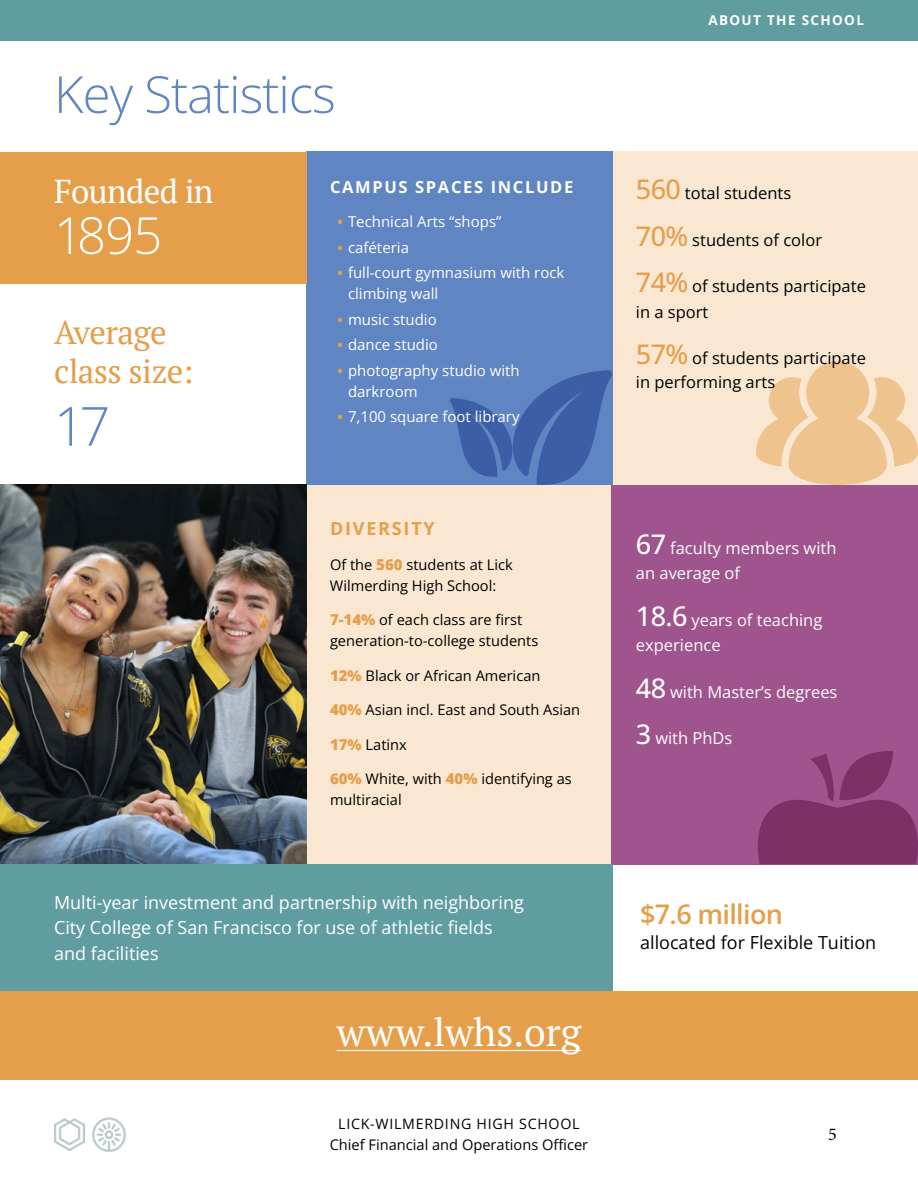
<style>
.page{position:relative;width:918px;height:1188px;background:#fff}
.page>*{position:absolute;margin:0;border:0;box-sizing:border-box;transform-origin:0 0}
.t1{font:300 54px "Open Sans";color:#6085c3}
.t2{font:300 51px "Open Sans";letter-spacing:-.02em;color:#6085c3}
.t3{font:300 51px "Open Sans";color:#fff}
.t4{font:39px "PT Serif";color:#fff}
.t5{font:33px/39px "PT Serif";letter-spacing:-.02em;color:#e59f4b}
.t6{font:33px "PT Serif";letter-spacing:-.02em;color:#fff}
.t7{font:600 27px "Open Sans";letter-spacing:-.025em;color:#e59f4b}
.t8{font:18px/25.5px "Open Sans";color:#fff}
.t9{font:18px "Open Sans";color:#000}
.t10{font:700 18px "Open Sans";letter-spacing:.1em;color:#e59f4b}
.t11{font:18px "Minion Pro";color:#000}
.t12{font:16.5px/25.5px "Open Sans";color:#000}
.t13{font:16.5px/25.5px "Open Sans";color:#fff}
.t14{font:700 16.5px "Open Sans";letter-spacing:.1em;color:#fff}
.t15{font:15px/21px "Open Sans";color:#fff}
.t16{font:14.7px/21px "Open Sans";color:#000}
.t17{font:14.25px "Open Sans";letter-spacing:.05em;color:#000}
.t18{font:700 13.5px "Open Sans";letter-spacing:.1em;color:#fff}
.s1{font-weight:700;font-size:14.25px;color:#e59f4b}
.s2{font-weight:800;font-size:15px;color:#e59f4b}
.s3{font-weight:500;font-size:27px;color:#e59f4b}
.s4{font-weight:500;font-size:27px}
</style>
<div class="page">
<img style="left:54px;top:1118px;width:31px;height:33px">
<img style="left:92px;top:1118px;width:34px;height:34px">
<div style="left:612px;top:152px;width:306px;height:333px;background:#f9e7d2"></div>
<svg style="left:756px;top:361px;width:162px;height:124px"></svg>
<div style="left:306px;top:485px;width:306px;height:379px;background:#f9e7d2"></div>
<div style="left:612px;top:485px;width:306px;height:379px;background:#9f548d"></div>
<div style="left:306px;top:152px;width:306px;height:333px;background:#6085c3"></div>
<div style="left:0;top:864px;width:612px;height:127px;background:#609da1"></div>
<div style="left:0;top:152px;width:306px;height:132px;background:#e59f4b"></div>
<div style="left:0;top:991px;width:918px;height:89px;background:#e59f4b"></div>
<img style="left:0;top:485px;width:306px;height:379px">
<svg style="left:450px;top:370px;width:162px;height:115px"></svg>
<svg style="left:758px;top:751px;width:160px;height:113px"></svg>
<hr style="left:337px;top:1050px;width:244px;height:1px;background:#fff">
<div style="left:0;top:0;width:918px;height:40px;background:#609da1"></div>
<h2 class="t2" style="left:54px;top:59px;width:283px">Key Statistics</h2>
<h3 class="t6" style="left:54px;top:170px;width:161px">Founded in</h3>
<h2 class="t3" style="left:54px;top:200px;width:110px">1895</h2>
<h3 class="t5" style="left:54px;top:312px;width:141px">Average class size:</h3>
<h1 class="t1" style="left:54px;top:389px;width:58px">17</h1>
<p class="t14" style="left:330px;top:175px;width:245px">CAMPUS SPACES INCLUDE</p>
<p class="t15" style="left:338px;top:211px;width:165px"><span class="s1">•</span> Technical Arts “shops”</p>
<p class="t15" style="left:338px;top:236px;width:73px"><span class="s1">•</span> caféteria</p>
<p class="t15" style="left:348px;top:262px;width:218px;text-indent:-10px"><span class="s1">•</span> full-court gymnasium with rock climbing wall</p>
<p class="t15" style="left:338px;top:308px;width:101px"><span class="s1">•</span> music studio</p>
<p class="t15" style="left:338px;top:334px;width:102px"><span class="s1">•</span> dance studio</p>
<p class="t15" style="left:348px;top:359px;width:173px;text-indent:-10px"><span class="s1">•</span> photography studio with darkroom</p>
<p class="t15" style="left:338px;top:406px;width:184px"><span class="s1">•</span> 7,100 square foot library</p>
<p class="t10" style="left:330px;top:516px;width:106px">DIVERSITY</p>
<p class="t16" style="left:330px;top:553px;width:184px">Of the <span class="s2">560</span> students at Lick<br>Wilmerding High School:</p>
<p class="t16" style="left:330px;top:609px;width:210px"><span class="s2">7-14%</span> of each class are first generation-to-college students</p>
<p class="t16" style="left:330px;top:664px;width:212px"><span class="s2">12%</span> Black or African American</p>
<p class="t16" style="left:330px;top:699px;width:252px"><span class="s2">40%</span> Asian incl. East and South Asian</p>
<p class="t16" style="left:330px;top:733px;width:78px"><span class="s2">17%</span> Latinx</p>
<p class="t16" style="left:330px;top:768px;width:243px"><span class="s2">60%</span> White, with <span class="s2">40%</span> identifying as multiracial</p>
<p class="t18" style="left:708px;top:10px;width:157px">ABOUT THE SCHOOL</p>
<p class="t12" style="left:636px;top:180px;width:157px"><span class="s3">560</span> total students</p>
<p class="t12" style="left:636px;top:226px;width:188px"><span class="s3">70%</span> students of color</p>
<p class="t12" style="left:636px;top:273px;width:232px"><span class="s3">74%</span> of students participate in a sport</p>
<p class="t12" style="left:636px;top:346px;width:232px;line-height:24px"><span class="s3">57%</span> of students participate in performing arts</p>
<p class="t13" style="left:636px;top:535px;width:202px"><span class="s4">67</span> faculty members with an average of</p>
<p class="t13" style="left:636px;top:607px;width:188px"><span class="s4">18.6</span> years of teaching experience</p>
<p class="t13" style="left:636px;top:679px;width:203px"><span class="s4">48</span> with Master’s degrees</p>
<p class="t13" style="left:636px;top:725px;width:98px"><span class="s4">3</span> with PhDs</p>
<p class="t8" style="left:54px;top:889px;width:471px">Multi-year investment and partnership with neighboring<br>City College of San Francisco for use of athletic fields and facilities</p>
<h3 class="t7" style="left:640px;top:895px;width:144px">$7.6 million</h3>
<p class="t9" style="left:640px;top:930px;width:238px">allocated for Flexible Tuition</p>
<h3 class="t4" style="left:337px;top:1007px;width:246px">www.lwhs.org</h3>
<p class="t17" style="left:338px;top:1114px;width:243px">LICK-WILMERDING HIGH SCHOOL</p>
<p class="t16" style="left:330px;top:1134px;width:260px">Chief Financial and Operations Officer</p>
<p class="t11" style="left:828px;top:1122px;width:10px">5</p>
</div>
